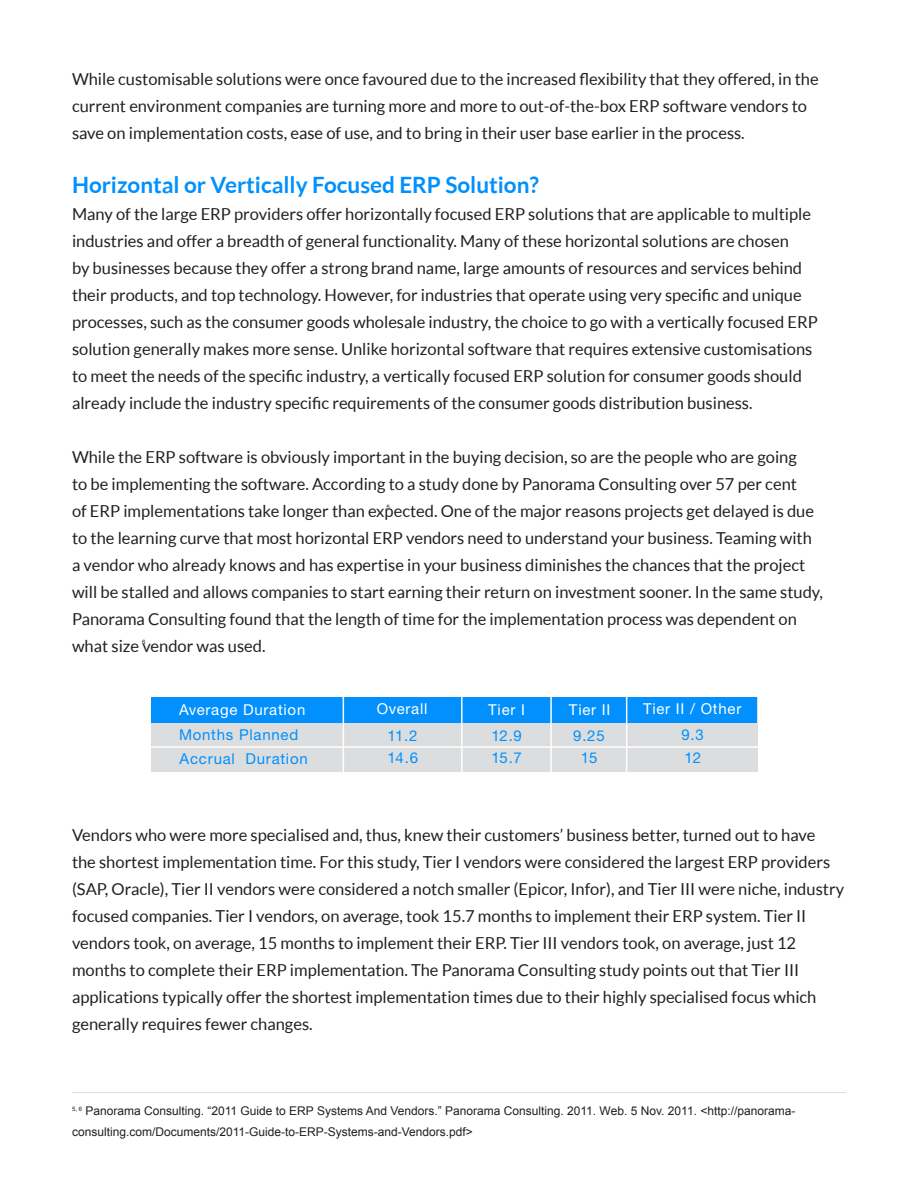
<style>
.page{position:relative;width:918px;height:1188px;background:#fff}
.page>*{position:absolute;margin:0;border:0;box-sizing:border-box;transform-origin:0 0}
.t1{font:700 22.5px "Lato";color:#0190fd}
.t2{font:16.5px/27px "Lato";color:#231f20}
.t3{font:15px "Helvetica Neue CE";letter-spacing:.05em;color:#0190fd}
.t4{font:15px "Helvetica Neue CE";letter-spacing:.05em;color:#fff}
.t5{font:12px/21px "Arial";color:#231f20}
.t6{font:6px "Arial";color:#231f20}
</style>
<div class="page">
<hr style="left:72px;top:1092px;width:774px;height:1px;background:#dcdddf">
<div style="left:151px;top:698px;width:607px;height:74px;background:#dcdddf"></div>
<div style="left:151px;top:697px;width:606px;height:25px;background:#0190fd"></div>
<hr style="left:146px;top:746px;width:617px;height:2px;background:#fff">
<hr style="left:343px;top:693px;width:1px;height:80px;background:#fff">
<hr style="left:461px;top:693px;width:2px;height:80px;background:#fff">
<hr style="left:550px;top:693px;width:2px;height:80px;background:#fff">
<hr style="left:626px;top:693px;width:1px;height:80px;background:#fff">
<p class="t2" style="left:72px;top:66px;width:748px">While customisable solutions were once favoured due to the increased flexibility that they offered, in the current environment companies are turning more and more to out-of-the-box ERP software vendors to save on implementation costs, ease of use, and to bring in their user base earlier in the process.</p>
<p class="t1" style="left:72px;top:172px;width:468px">Horizontal or Vertically Focused ERP Solution?</p>
<p class="t2" style="left:72px;top:201px;width:747px">Many of the large ERP providers offer horizontally focused ERP solutions that are applicable to multiple industries and offer a breadth of general functionality. Many of these horizontal solutions are chosen<br>by businesses because they offer a strong brand name, large amounts of resources and services behind their products, and top technology. However, for industries that operate using very specific and unique processes, such as the consumer goods wholesale industry, the choice to go with a vertically focused ERP solution generally makes more sense. Unlike horizontal software that requires extensive customisations to meet the needs of the specific industry, a vertically focused ERP solution for consumer goods should already include the industry specific requirements of the consumer goods distribution business.</p>
<p class="t2" style="left:72px;top:444px;width:752px">While the ERP software is obviously important in the buying decision, so are the people who are going<br>to be implementing the software. According to a study done by Panorama Consulting over 57 per cent<br>of ERP implementations take longer than expected. One of the major reasons projects get delayed is due to the learning curve that most horizontal ERP vendors need to understand your business. Teaming with a vendor who already knows and has expertise in your business diminishes the chances that the project will be stalled and allows companies to start earning their return on investment sooner. In the same study, Panorama Consulting found that the length of time for the implementation process was dependent on what size vendor was used.</p>
<p class="t6" style="left:387px;top:502px;width:5px">5</p>
<p class="t6" style="left:142px;top:638px;width:5px">6</p>
<p class="t4" style="left:377px;top:700px;width:52px">Overall</p>
<p class="t4" style="left:488px;top:701px;width:38px">Tier I</p>
<p class="t4" style="left:569px;top:701px;width:43px">Tier II</p>
<p class="t4" style="left:643px;top:700px;width:100px">Tier II / Other</p>
<p class="t4" style="left:179px;top:701px;width:128px">Average Duration</p>
<p class="t3" style="left:179px;top:726px;width:121px">Months Planned</p>
<p class="t3" style="left:388px;top:726px;width:32px">11.2</p>
<p class="t3" style="left:387px;top:749px;width:32px">14.6</p>
<p class="t3" style="left:573px;top:726px;width:33px">9.25</p>
<p class="t3" style="left:681px;top:726px;width:24px">9.3</p>
<p class="t3" style="left:491px;top:726px;width:32px">12.9</p>
<p class="t3" style="left:491px;top:749px;width:32px">15.7</p>
<p class="t3" style="left:581px;top:749px;width:18px">15</p>
<p class="t3" style="left:180px;top:749px;width:130px">Accrual Duration</p>
<p class="t3" style="left:685px;top:749px;width:18px">12</p>
<p class="t2" style="left:72px;top:822px;width:774px">Vendors who were more specialised and, thus, knew their customers’ business better, turned out to have<br>the shortest implementation time. For this study, Tier I vendors were considered the largest ERP providers (SAP, Oracle), Tier II vendors were considered a notch smaller (Epicor, Infor), and Tier III were niche, industry focused companies. Tier I vendors, on average, took 15.7 months to implement their ERP system. Tier II vendors took, on average, 15 months to implement their ERP. Tier III vendors took, on average, just 12 months to complete their ERP implementation. The Panorama Consulting study points out that Tier III applications typically offer the shortest implementation times due to their highly specialised focus which generally requires fewer changes.</p>
<p class="t5" style="left:72px;top:1100px;width:725px;text-indent:13px">Panorama Consulting. “2011 Guide to ERP Systems And Vendors.” Panorama Consulting. 2011. Web. 5 Nov. 2011. &lt;http://panorama&shy;consulting.com/Documents/2011-Guide-to-ERP-Systems-and-Vendors.pdf&gt;</p>
<p class="t6" style="left:72px;top:1105px;width:12px">5, 6</p>
</div>
